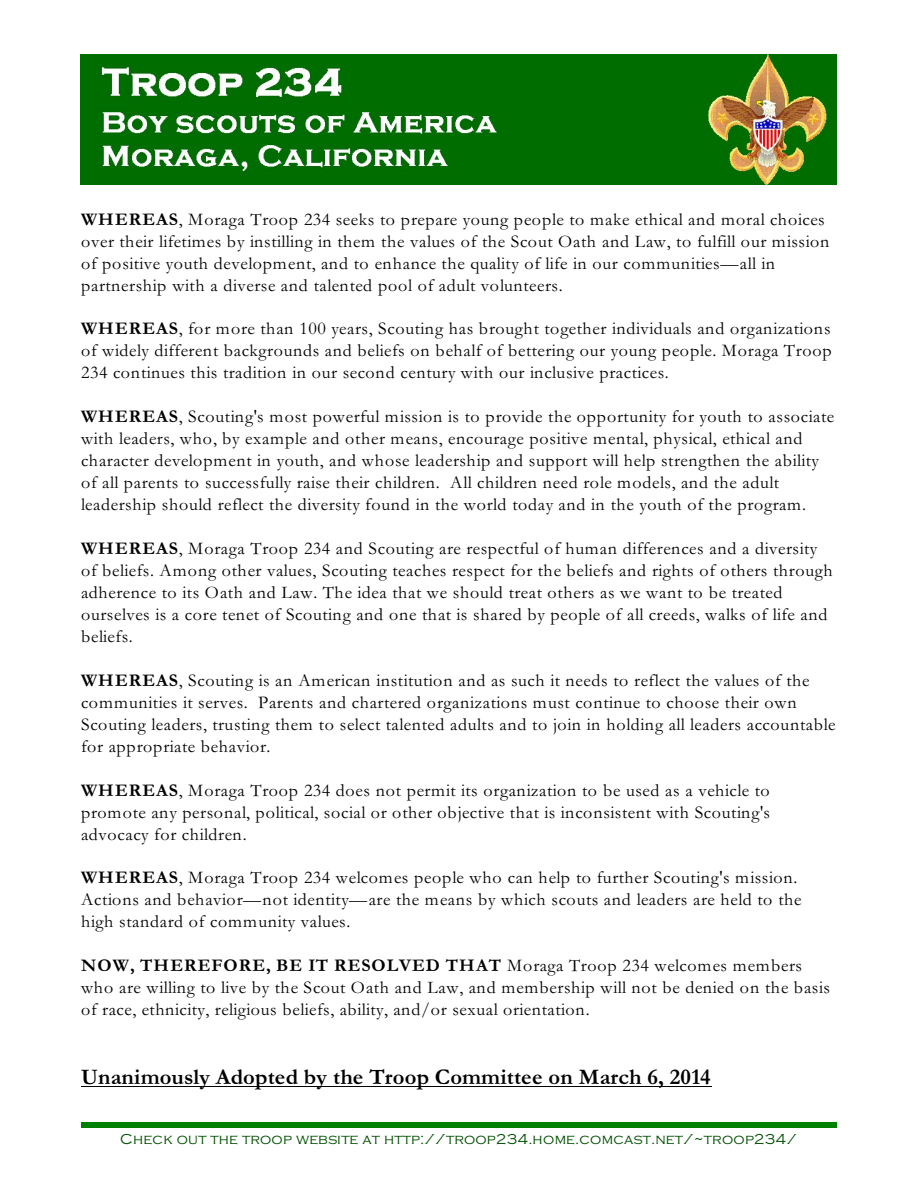
<style>
.page{position:relative;width:918px;height:1188px;background:#fff}
.page>*{position:absolute;margin:0;border:0;box-sizing:border-box;transform-origin:0 0}
.t1{font:700 22.5px "Garamond";letter-spacing:.005em;color:#000}
.t2{font:18px/21.9px "Garamond";letter-spacing:.03em;color:#000}
.t3{font:300 15px "Copperplate Gothic";letter-spacing:.005em;color:#004f00}
.s1{font-weight:700}
</style>
<div class="page">
<hr style="left:81px;top:1086px;width:631px;height:1px;background:#000">
<img style="left:81px;top:55px;width:756px;height:130px">
<div style="left:81px;top:1123px;width:756px;height:5px;background:#008000"></div>
<p class="t2" style="left:81px;top:210px;width:750px"><span class="s1">WHEREAS</span>, Moraga Troop 234 seeks to prepare young people to make ethical and moral choices over their lifetimes by instilling in them the values of the Scout Oath and Law, to fulfill our mission of positive youth development, and to enhance the quality of life in our communities—all in partnership with a diverse and talented pool of adult volunteers.</p>
<p class="t2" style="left:81px;top:320px;width:752px;text-align:justify"><span class="s1">WHEREAS</span>, for more than 100 years, Scouting has brought together individuals and organizations of widely different backgrounds and beliefs on behalf of bettering our young people. Moraga Troop 234 continues this tradition in our second century with our inclusive practices.</p>
<p class="t2" style="left:81px;top:408px;width:755px"><span class="s1">WHEREAS</span>, Scouting's most powerful mission is to provide the opportunity for youth to associate with leaders, who, by example and other means, encourage positive mental, physical, ethical and character development in youth, and whose leadership and support will help strengthen the ability of all parents to successfully raise their children. All children need role models, and the adult leadership should reflect the diversity found in the world today and in the youth of the program.</p>
<p class="t2" style="left:81px;top:540px;width:753px"><span class="s1">WHEREAS</span>, Moraga Troop 234 and Scouting are respectful of human differences and a diversity of beliefs. Among other values, Scouting teaches respect for the beliefs and rights of others through adherence to its Oath and Law. The idea that we should treat others as we want to be treated ourselves is a core tenet of Scouting and one that is shared by people of all creeds, walks of life and beliefs.</p>
<p class="t2" style="left:81px;top:671px;width:756px"><span class="s1">WHEREAS</span>, Scouting is an American institution and as such it needs to reflect the values of the communities it serves. Parents and chartered organizations must continue to choose their own Scouting leaders, trusting them to select talented adults and to join in holding all leaders accountable for appropriate behavior.</p>
<p class="t2" style="left:81px;top:781px;width:691px;text-align:justify"><span class="s1">WHEREAS</span>, Moraga Troop 234 does not permit its organization to be used as a vehicle to promote any personal, political, social or other objective that is inconsistent with Scouting's advocacy for children.</p>
<p class="t2" style="left:81px;top:869px;width:722px"><span class="s1">WHEREAS</span>, Moraga Troop 234 welcomes people who can help to further Scouting's mission.<br>Actions and behavior—not identity—are the means by which scouts and leaders are held to the high standard of community values.</p>
<p class="t2" style="left:81px;top:957px;width:750px"><span class="s1">NOW, THEREFORE, BE IT RESOLVED THAT</span> Moraga Troop 234 welcomes members who are willing to live by the Scout Oath and Law, and membership will not be denied on the basis of race, ethnicity, religious beliefs, ability, and/or sexual orientation.</p>
<p class="t1" style="left:81px;top:1069px;width:631px">Unanimously Adopted by the Troop Committee on March 6, 2014</p>
<p class="t3" style="left:120px;top:1130px;width:678px">Check out the troop website at http://troop234.home.comcast.net/~troop234/</p>
</div>
